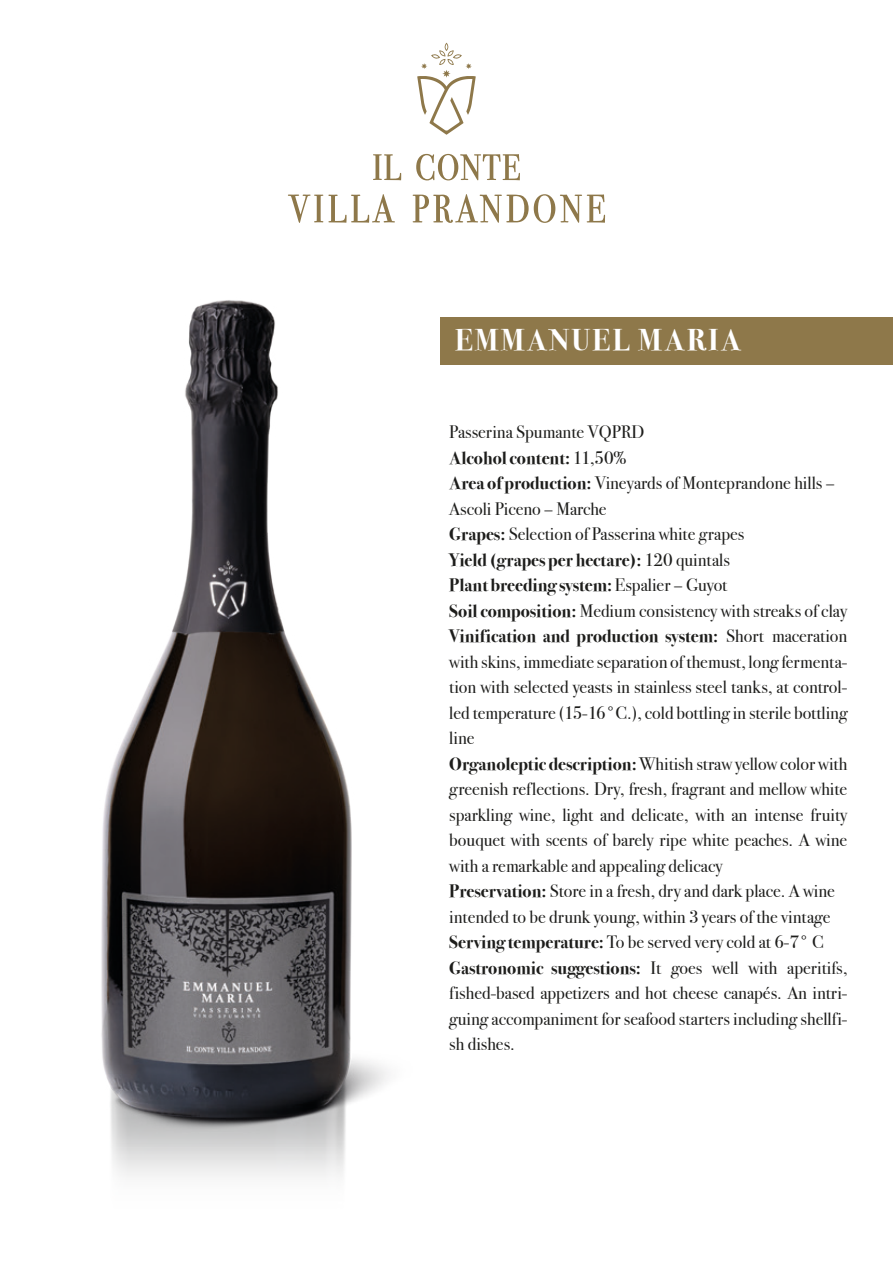
<style>
.page{position:relative;width:893px;height:1263px;background:#fff}
.page>*{position:absolute;margin:0;border:0;box-sizing:border-box;transform-origin:0 0}
.t1{font:30px "Bodoni Svty Two ITCTT Bold";letter-spacing:.075em;color:#fff}
.t2{font:18px/25.5px "Bodoni Svty Two ITCTT Book";color:#1d1d1b}
.t3{font:18px/25.5px "Bodoni Svty Two ITCTT Bold";color:#1d1d1b}
.s1{font-family:"Bodoni Svty Two ITCTT Book"}
.s2{font-family:"Bodoni Svty Two ITCTT Bold"}
</style>
<div class="page">
<svg style="left:373px;top:154px;width:28px;height:26px"></svg>
<svg style="left:416px;top:154px;width:104px;height:26px"></svg>
<svg style="left:288px;top:194px;width:98px;height:7px"></svg>
<svg style="left:413px;top:194px;width:192px;height:29px"></svg>
<svg style="left:417px;top:43px;width:59px;height:92px"></svg>
<div style="left:440px;top:317px;width:453px;height:47px;background:#8e784a"></div>
<img style="left:101px;top:201px;width:470px;height:976px">
<h1 class="t1" style="left:455px;top:322px;width:287px">EMMANUEL MARIA</h1>
<p class="t2" style="left:449px;top:419px;width:197px">Passerina Spumante VQPRD</p>
<p class="t3" style="left:449px;top:445px;width:179px">Alcohol content: <span class="s1">11,50%</span></p>
<p class="t2" style="left:449px;top:470px;width:387px"><span class="s2">Area of production:</span> Vineyards of Monteprandone hills –<br>Ascoli Piceno – Marche<br><span class="s2">Grapes:</span> Selection of Passerina white grapes</p>
<p class="t3" style="left:449px;top:547px;width:282px">Yield (grapes per hectare): <span class="s1">120 quintals<br></span>Plant breeding system: <span class="s1">Espalier – Guyot</span></p>
<p class="t2" style="left:449px;top:598px;width:399px"><span class="s2">Soil composition:</span> Medium consistency with streaks of clay</p>
<p class="t3" style="left:449px;top:623px;width:400px">Vinification and production system: <span class="s1">Short maceration</span></p>
<p class="t2" style="left:449px;top:649px;width:400px">with skins, immediate separation of themust, long fermenta&shy;tion with selected yeasts in stainless steel tanks, at control&shy;led temperature (15-16°C.), cold bottling in sterile bottling line<br><span class="s2">Organoleptic description:</span> Whitish straw yellow color with greenish reflections. Dry, fresh, fragrant and mellow white sparkling wine, light and delicate, with an intense fruity bouquet with scents of barely ripe white peaches. A wine with a remarkable and appealing delicacy<br><span class="s2">Preservation:</span> Store in a fresh, dry and dark place. A wine intended to be drunk young, within 3 years of the vintage <span class="s2">Serving temperature:</span> To be served very cold at 6-7° C <span class="s2">Gastronomic suggestions:</span> It goes well with aperitifs, fished-based appetizers and hot cheese canapés. An intri&shy;guing accompaniment for seafood starters including shellfi&shy;sh dishes.</p>
</div>
